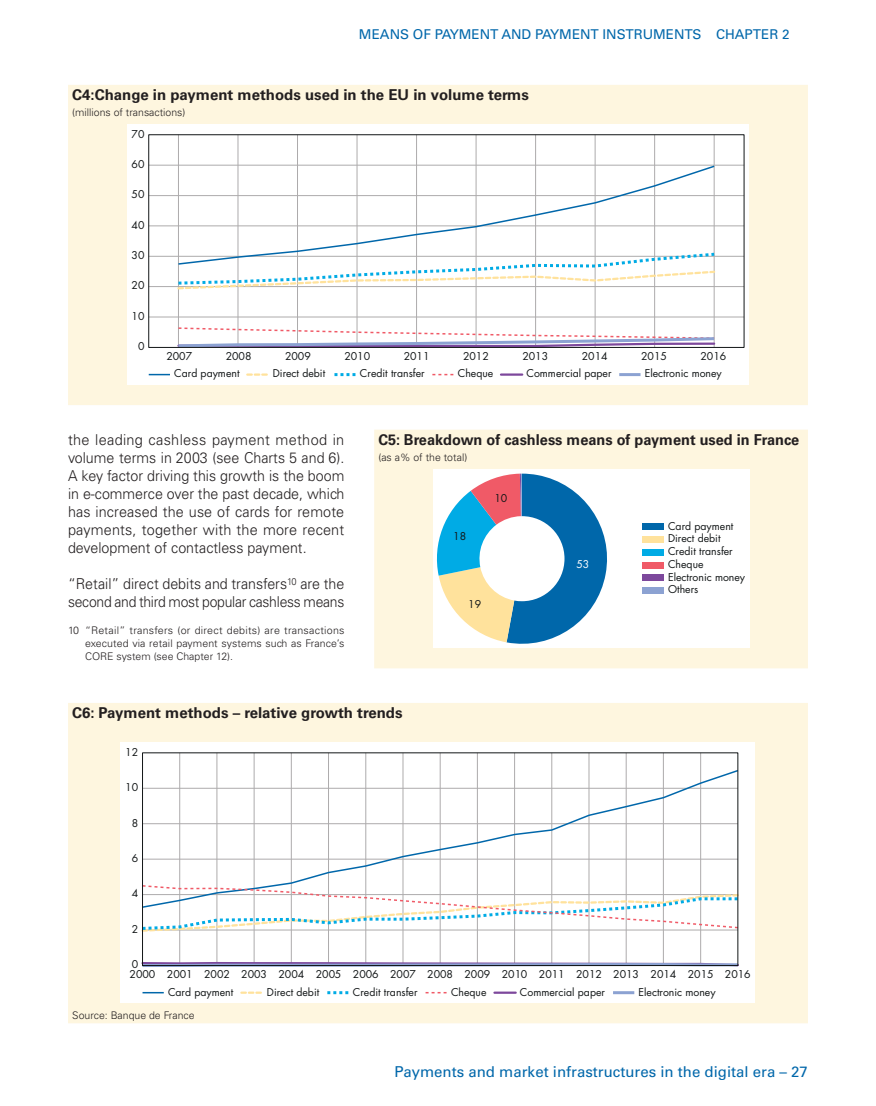
<style>
.page{position:relative;width:876px;height:1106px;background:#fff}
.page>*{position:absolute;margin:0;border:0;box-sizing:border-box;transform-origin:0 0}
.t1{font:300 15px/18px "Univers LT Std";color:#231f20;text-align:justify}
.t2{font:700 15px "Univers LT Std";color:#231f20}
.t3{font:300 15px/18px "Univers LT Std";color:#231f20;scale:.95 1}
.t4{font:15px "Univers LT Std";color:#0067aa}
.t5{font:13.5px "Univers LT Std";color:#0067aa}
.t6{font:10.5px/12.8px "Futura Std";color:#121617}
.t7{font:300 10.5px/12.8px "Univers LT Std";color:#231f20;text-align:justify}
.t8{font:10.5px "Futura Std";color:#fff}
</style>
<div class="page">
<div style="left:68px;top:85px;width:740px;height:320px;background:#fef6df"></div>
<div style="left:127px;top:125px;width:622px;height:260px;background:#fff"></div>
<hr style="left:149px;top:165px;width:595px;height:1px;background:#adabac">
<hr style="left:149px;top:195px;width:595px;height:1px;background:#adabac">
<hr style="left:149px;top:225px;width:595px;height:1px;background:#adabac">
<hr style="left:149px;top:256px;width:595px;height:1px;background:#adabac">
<hr style="left:149px;top:286px;width:595px;height:1px;background:#adabac">
<hr style="left:149px;top:316px;width:595px;height:1px;background:#adabac">
<hr style="left:178px;top:135px;width:1px;height:212px;background:#adabac">
<hr style="left:238px;top:135px;width:1px;height:212px;background:#adabac">
<hr style="left:297px;top:135px;width:1px;height:212px;background:#adabac">
<hr style="left:357px;top:135px;width:1px;height:212px;background:#adabac">
<hr style="left:416px;top:135px;width:1px;height:212px;background:#adabac">
<hr style="left:476px;top:135px;width:1px;height:212px;background:#adabac">
<hr style="left:535px;top:135px;width:1px;height:212px;background:#adabac">
<hr style="left:595px;top:135px;width:1px;height:212px;background:#adabac">
<hr style="left:654px;top:135px;width:1px;height:212px;background:#adabac">
<hr style="left:714px;top:135px;width:1px;height:212px;background:#adabac">
<svg style="left:177px;top:164px;width:539px;height:87px"></svg>
<svg style="left:175px;top:251px;width:542px;height:40px"></svg>
<svg style="left:177px;top:326px;width:539px;height:20px"></svg>
<svg style="left:149px;top:374px;width:21px;height:1px"></svg>
<svg style="left:247px;top:373px;width:21px;height:3px"></svg>
<svg style="left:334px;top:373px;width:22px;height:3px"></svg>
<svg style="left:432px;top:374px;width:22px;height:1px"></svg>
<hr style="left:501px;top:373px;width:21px;height:3px;background:#7d489c">
<hr style="left:619px;top:373px;width:21px;height:3px;background:#8ca2d2">
<div style="left:148px;top:134px;width:596px;height:214px;border:1px solid #121617"></div>
<div style="left:374px;top:429px;width:434px;height:239px;background:#fef6df"></div>
<div style="left:433px;top:469px;width:316px;height:179px;background:#fff"></div>
<div style="left:643px;top:523px;width:21px;height:7px;background:#0067aa"></div>
<div style="left:643px;top:536px;width:21px;height:7px;background:#ffe29c"></div>
<div style="left:643px;top:549px;width:21px;height:6px;background:#00abe5"></div>
<div style="left:643px;top:562px;width:21px;height:6px;background:#f05a67"></div>
<div style="left:643px;top:574px;width:21px;height:7px;background:#7d489c"></div>
<div style="left:643px;top:587px;width:21px;height:7px;background:#8ca2d2"></div>
<svg style="left:437px;top:473px;width:170px;height:171px"></svg>
<div style="left:68px;top:703px;width:740px;height:320px;background:#fef6df"></div>
<div style="left:121px;top:742px;width:634px;height:260px;background:#fff"></div>
<hr style="left:179px;top:753px;width:1px;height:212px;background:#adabac">
<hr style="left:217px;top:753px;width:1px;height:212px;background:#adabac">
<hr style="left:254px;top:753px;width:1px;height:212px;background:#adabac">
<hr style="left:291px;top:753px;width:1px;height:212px;background:#adabac">
<hr style="left:328px;top:753px;width:1px;height:212px;background:#adabac">
<hr style="left:365px;top:753px;width:1px;height:212px;background:#adabac">
<hr style="left:403px;top:753px;width:1px;height:212px;background:#adabac">
<hr style="left:440px;top:753px;width:1px;height:212px;background:#adabac">
<hr style="left:477px;top:753px;width:1px;height:212px;background:#adabac">
<hr style="left:514px;top:753px;width:1px;height:212px;background:#adabac">
<hr style="left:551px;top:753px;width:1px;height:212px;background:#adabac">
<hr style="left:589px;top:753px;width:1px;height:212px;background:#adabac">
<hr style="left:626px;top:753px;width:1px;height:212px;background:#adabac">
<hr style="left:663px;top:753px;width:1px;height:212px;background:#adabac">
<hr style="left:700px;top:753px;width:1px;height:212px;background:#adabac">
<svg style="left:143px;top:992px;width:21px;height:1px"></svg>
<svg style="left:241px;top:991px;width:21px;height:2px"></svg>
<svg style="left:327px;top:991px;width:22px;height:3px"></svg>
<svg style="left:426px;top:992px;width:21px;height:1px"></svg>
<hr style="left:494px;top:991px;width:22px;height:2px;background:#7d489c">
<hr style="left:613px;top:991px;width:21px;height:3px;background:#8ca2d2">
<svg style="left:144px;top:768px;width:595px;height:116px"></svg>
<svg style="left:141px;top:884px;width:598px;height:49px"></svg>
<svg style="left:141px;top:960px;width:598px;height:7px"></svg>
<p class="t5" style="left:359px;top:26px;width:432px">Means of payme nt and payme nt instr ume nts CHAPTER 2</p>
<h1 class="t2" style="left:72px;top:86px;width:458px">C4:Change in payment methods used in the EU in volume terms</h1>
<p class="t7" style="left:72px;top:106px;width:115px">(millions of transactions)</p>
<p class="t6" style="left:132px;top:127px;width:14px">70</p>
<p class="t6" style="left:132px;top:158px;width:14px">60</p>
<p class="t6" style="left:132px;top:188px;width:14px">50</p>
<p class="t6" style="left:132px;top:218px;width:14px">40</p>
<p class="t6" style="left:132px;top:249px;width:14px">30</p>
<p class="t6" style="left:132px;top:279px;width:14px">20</p>
<p class="t6" style="left:132px;top:310px;width:14px">10</p>
<p class="t6" style="left:138px;top:340px;width:8px">0</p>
<p class="t6" style="left:166px;top:350px;width:27px">2007</p>
<p class="t6" style="left:226px;top:350px;width:27px">2008</p>
<p class="t6" style="left:285px;top:350px;width:27px">2009</p>
<p class="t6" style="left:344px;top:350px;width:27px">2010</p>
<p class="t6" style="left:404px;top:350px;width:27px">2011</p>
<p class="t6" style="left:463px;top:350px;width:27px">2012</p>
<p class="t6" style="left:522px;top:350px;width:27px">2013</p>
<p class="t6" style="left:582px;top:350px;width:27px">2014</p>
<p class="t6" style="left:641px;top:350px;width:27px">2015</p>
<p class="t6" style="left:700px;top:350px;width:27px">2016</p>
<p class="t6" style="left:174px;top:367px;width:67px">Card payment</p>
<p class="t6" style="left:273px;top:367px;width:54px">Direct debit</p>
<p class="t6" style="left:360px;top:367px;width:66px">Credit transfer</p>
<p class="t6" style="left:458px;top:367px;width:37px">Cheque</p>
<p class="t6" style="left:526px;top:367px;width:87px">Commercial paper</p>
<p class="t6" style="left:645px;top:367px;width:79px">Electronic money</p>
<p class="t1" style="left:68px;top:431px;width:278px">the leading cashless payment method in volume terms in 2003 (see Charts 5 and 6).<br>A key factor driving this growth is the boom in e‑commerce over the past decade, which has increased the use of cards for remote payments, together with the more recent development of contactless payment.</p>
<h1 class="t3" style="left:68px;top:575px;width:292px">“Retail” direct debits and transfers<sup>10</sup> are the second and third most popular cashless means</h1>
<p class="t7" style="left:85px;top:624px;width:261px;text-indent:-17px">10 “Retail” transfers (or direct debits) are transactions executed via retail payment systems such as France’s CORE system (see Chapter 12).</p>
<h1 class="t2" style="left:378px;top:430px;width:422px">C5: Breakdown of cashless means of payment used in France</h1>
<p class="t7" style="left:378px;top:451px;width:90px">(as a% of the total)</p>
<p class="t6" style="left:453px;top:529px;width:14px">18</p>
<p class="t6" style="left:494px;top:492px;width:14px">10</p>
<p class="t6" style="left:468px;top:597px;width:14px">19</p>
<p class="t8" style="left:576px;top:557px;width:14px">53</p>
<p class="t6" style="left:668px;top:519px;width:79px">Card payment<br>Direct debit<br>Credit transfer<br>Cheque<br>Electronic money<br>Others</p>
<h1 class="t2" style="left:72px;top:704px;width:332px">C6: Payment methods – relative growth trends</h1>
<p class="t6" style="left:125px;top:745px;width:14px">12</p>
<p class="t6" style="left:125px;top:781px;width:14px">10</p>
<p class="t6" style="left:132px;top:816px;width:8px">8</p>
<p class="t6" style="left:132px;top:852px;width:8px">6</p>
<p class="t6" style="left:132px;top:887px;width:8px">4</p>
<p class="t6" style="left:132px;top:922px;width:8px">2</p>
<p class="t6" style="left:132px;top:958px;width:8px">0</p>
<p class="t6" style="left:130px;top:968px;width:622px">2000 2001 2002 2003 2004 2005 2006 2007 2008 2009 2010 2011 2012 2013 2014 2015 2016</p>
<p class="t7" style="left:72px;top:1009px;width:124px">Source: Banque de France</p>
<p class="t6" style="left:168px;top:985px;width:67px">Card payment</p>
<p class="t6" style="left:267px;top:985px;width:54px">Direct debit</p>
<p class="t6" style="left:353px;top:985px;width:66px">Credit transfer</p>
<p class="t6" style="left:451px;top:985px;width:37px">Cheque</p>
<p class="t6" style="left:520px;top:985px;width:87px">Commercial paper</p>
<p class="t6" style="left:638px;top:985px;width:79px">Electronic money</p>
<h1 class="t4" style="left:395px;top:1063px;width:415px">Payments and market infrastructures in the digital era – 27</h1>
</div>
